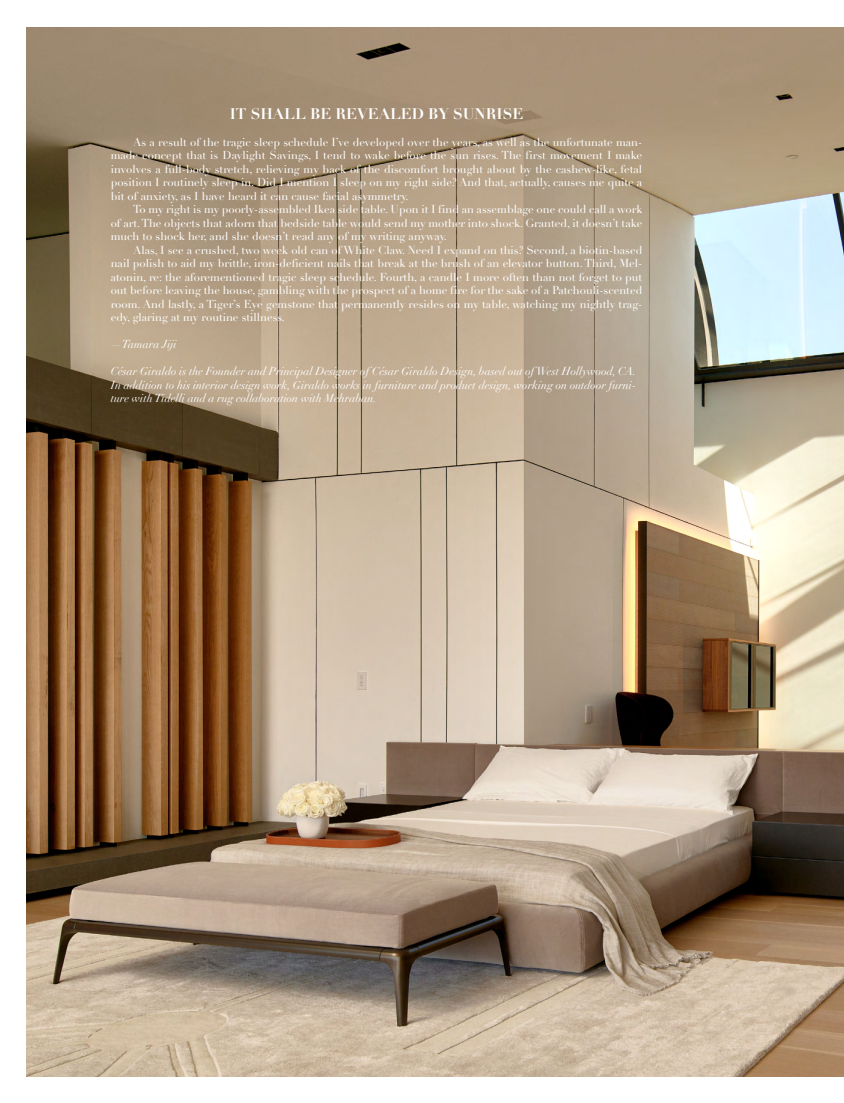
<style>
.page{position:relative;width:844px;height:1103px;background:#fff}
.page>*{position:absolute;margin:0;border:0;box-sizing:border-box;transform-origin:0 0}
.t1{font:700 15px "Didot LT";color:#fff}
.t2{font:11.25px/13.5px "Didot LT";color:#fff;text-align:justify}
.t3{font:italic 11.25px/13.5px "Didot LT";color:#fff;text-align:justify}
</style>
<div class="page">
<img style="left:27px;top:28px;width:817px;height:1048px">
<h1 class="t1" style="left:230px;top:104px;width:295px">IT SHALL BE REVEALED BY SUNRISE</h1>
<p class="t2" style="left:111px;top:135px;width:533px;text-indent:22px">As a result of the tragic sleep schedule I’ve developed over the years, as well as the unfortunate man&shy;made concept that is Daylight Savings, I tend to wake before the sun rises. The first movement I make involves a full-body stretch, relieving my back of the discomfort brought about by the cashew-like, fetal position I routinely sleep in. Did I mention I sleep on my right side? And that, actually, causes me quite a bit of anxiety, as I have heard it can cause facial asymmetry.</p>
<p class="t2" style="left:111px;top:203px;width:533px;text-indent:22px">To my right is my poorly-assembled Ikea side table. Upon it I find an assemblage one could call a work of art. The objects that adorn that bedside table would send my mother into shock. Granted, it doesn’t take much to shock her, and she doesn’t read any of my writing anyway.</p>
<p class="t2" style="left:111px;top:243px;width:533px;text-indent:22px">Alas, I see a crushed, two week old can of White Claw. Need I expand on this? Second, a biotin-based nail polish to aid my brittle, iron-deficient nails that break at the brush of an elevator button. Third, Mel&shy;atonin, re: the aforementioned tragic sleep schedule. Fourth, a candle I more often than not forget to put out before leaving the house, gambling with the prospect of a home fire for the sake of a Patchouli-scented room. And lastly, a Tiger’s Eye gemstone that permanently resides on my table, watching my nightly trag&shy;edy, glaring at my routine stillness.</p>
<p class="t3" style="left:111px;top:338px;width:68px">—Tamara Jiji</p>
<p class="t3" style="left:111px;top:365px;width:527px">César Giraldo is the Founder and Principal Designer of César Giraldo Design, based out of West Hollywood, CA.<br>In addition to his interior design work, Giraldo works in furniture and product design, working on outdoor furni&shy;ture with Tidelli and a rug collaboration with Mehraban.</p>
</div>
